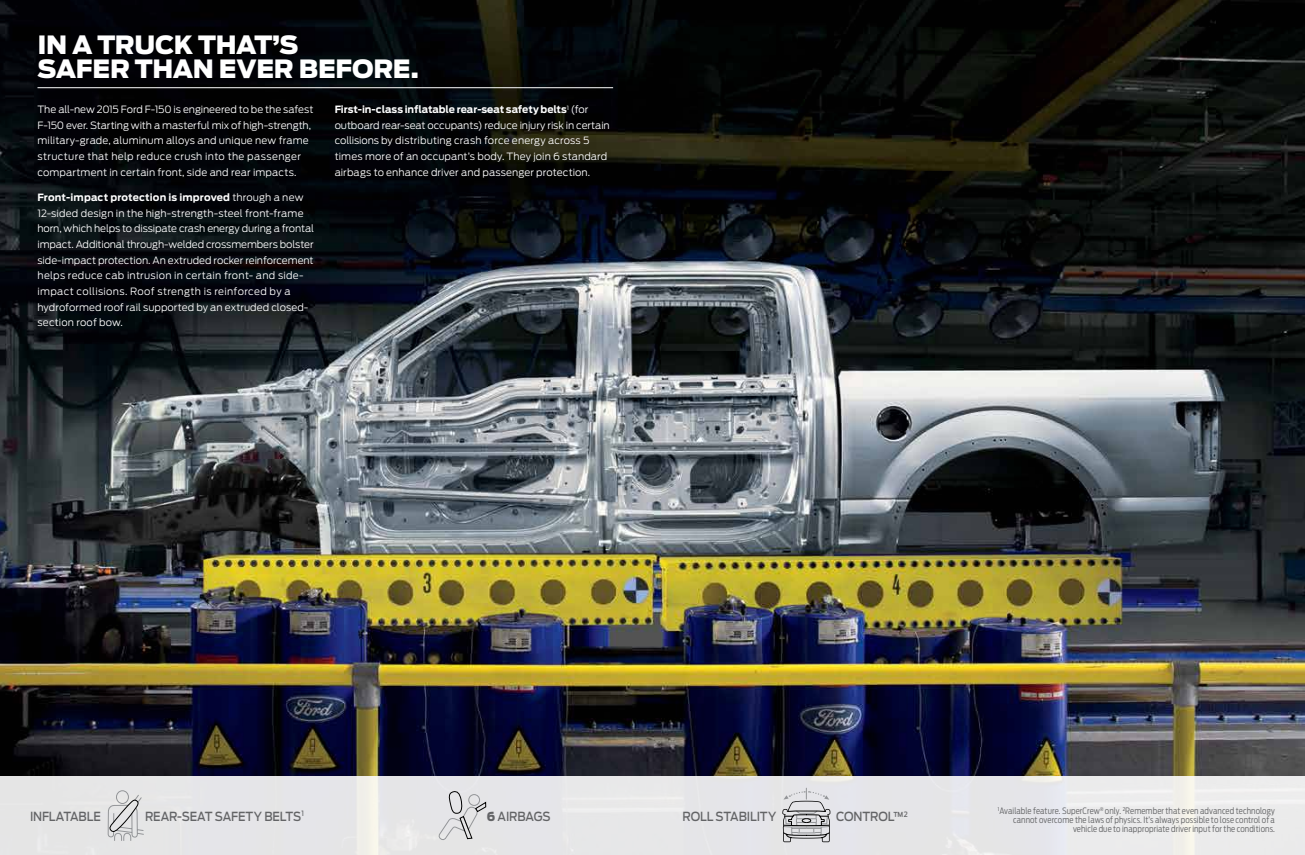
<style>
.page{position:relative;width:1305px;height:855px;background:#fff}
.page>*{position:absolute;margin:0;border:0;box-sizing:border-box;transform-origin:0 0}
.t1{font:900 25px/23.8px "Ford Antenna";letter-spacing:-.015em;color:#fff}
.t2{font:500 12.5px "Ford Antenna";letter-spacing:-.01em;color:#636466;scale:.9 1}
.t3{font:300 10px/15.6px "Ford Antenna";letter-spacing:.005em;color:#fff}
.t4{font:300 8.75px/9.4px "Ford Antenna Cond";letter-spacing:.01em;color:#636466;text-align:right}
.s1{font-weight:700}
.s2{font-weight:900}
.s3{font-size:11px}
</style>
<div class="page">
<img style="left:0;top:0;width:1305px;height:776px">
<div style="left:0;top:776px;width:1305px;height:79px;background:#e5e5e8"></div>
<svg style="left:107px;top:790px;width:37px;height:51px"></svg>
<svg style="left:438px;top:791px;width:48px;height:49px"></svg>
<svg style="left:782px;top:788px;width:48px;height:54px"></svg>
<hr style="left:38px;top:87px;width:575px;height:1px;background:#fff">
<h1 class="t1" style="left:38px;top:30px;width:383px">IN A TRUCK THAT’S<br>SAFER THAN EVER BEFORE.</h1>
<p class="t3" style="left:38px;top:100px;width:277px">The all-new 2015 Ford F-150 is engineered to be the safest F-150 ever. Starting with a masterful mix of high-strength, military-grade, aluminum alloys and unique new frame structure that help reduce crush into the passenger compartment in certain front, side and rear impacts.</p>
<p class="t3" style="left:38px;top:189px;width:278px"><span class="s1">Front-impact protection is improved</span> through a new 12-sided design in the high-strength-steel front-frame horn, which helps to dissipate crash energy during a frontal impact. Additional through-welded crossmembers bolster side-impact protection. An extruded rocker reinforcement helps reduce cab intrusion in certain front- and side&shy;impact collisions. Roof strength is reinforced by a hydroformed roof rail supported by an extruded closed&shy;section roof bow.</p>
<p class="t3" style="left:335px;top:100px;width:277px"><span class="s1">First-in-class inflatable rear-seat safety belts</span><sup>1</sup> (for outboard rear-seat occupants) reduce injury risk in certain collisions by distributing crash force energy across 5 times more of an occupant’s body. They join 6 standard airbags to enhance driver and passenger protection.</p>
<p class="t2" style="left:30px;top:805px;width:80px">INFLATABLE</p>
<p class="t2" style="left:487px;top:805px;width:72px"><span class="s2">6</span> AIRBAGS</p>
<p class="t2" style="left:682px;top:805px;width:106px">ROLL STABILITY</p>
<p class="t2" style="left:836px;top:805px;width:81px">CONTROL<span class="s3">™</span><sup>2</sup></p>
<p class="t4" style="left:998px;top:805px;width:279px"><sup>1</sup>Available feature. SuperCrew<sup>®</sup> only. <sup>2</sup>Remember that even advanced technology cannot overcome the laws of physics. It’s always possible to lose control of a vehicle due to inappropriate driver input for the conditions.</p>
<p class="t2" style="left:145px;top:805px;width:178px">REAR-SEAT SAFETY BELTS<sup>1</sup></p>
</div>
